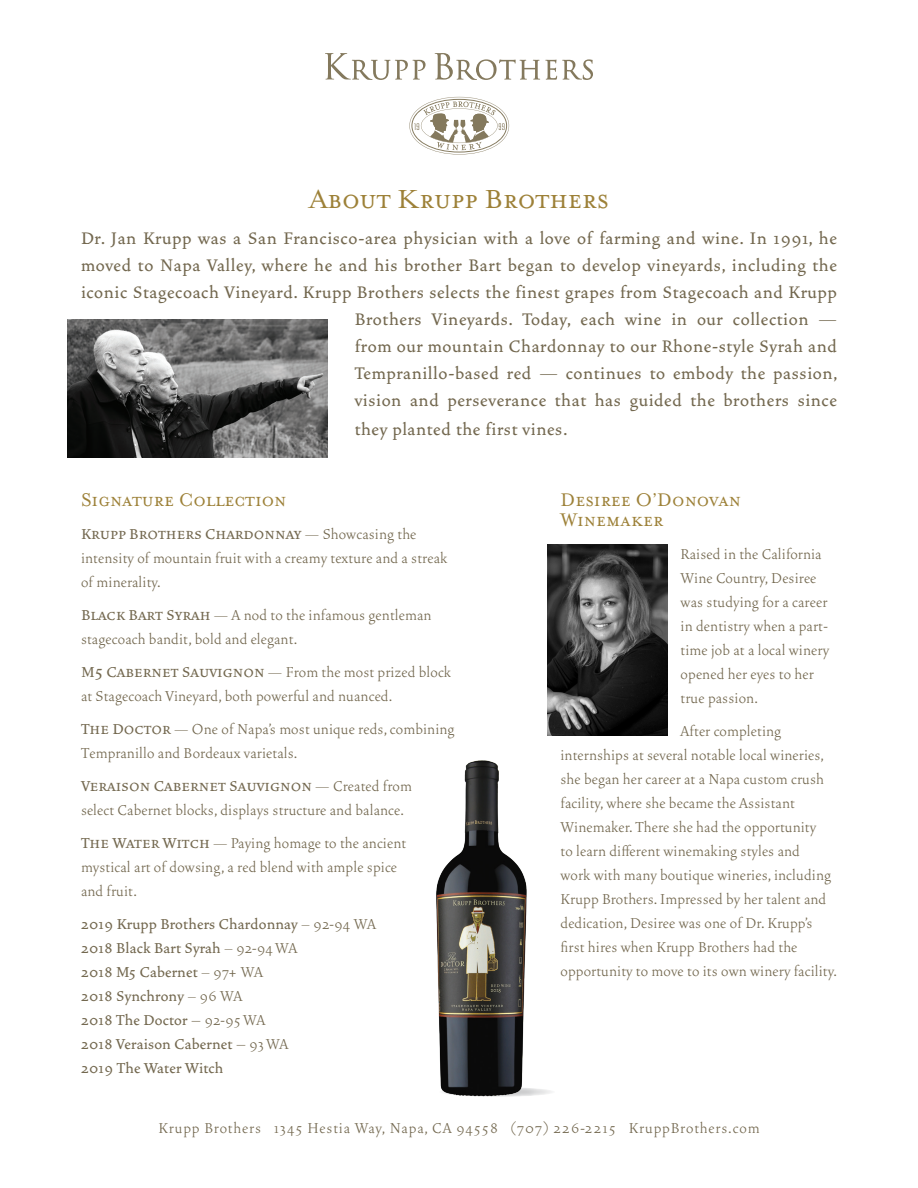
<style>
.page{position:relative;width:918px;height:1188px;background:#fff}
.page>*{position:absolute;margin:0;border:0;box-sizing:border-box;transform-origin:0 0}
.t1{font:30px "Mrs Eaves Small Caps OT";color:#9d8138}
.t2{font:500 21px "Vendetta OT";letter-spacing:.03em;color:#73684f}
.t3{font:21px "Mrs Eaves Small Caps OT";color:#9d8138}
.t4{font:300 18px/24px "Vendetta OT";letter-spacing:.01em;color:#73684f}
.t5{font:500 18px "Vendetta OT";color:#73684f}
.t6{font:300 18px "Vendetta OT";letter-spacing:.05em;color:#73684f}
.s1{font-weight:500}
.s2{font-weight:300}
</style>
<div class="page">
<svg style="left:325px;top:53px;width:101px;height:27px"></svg>
<svg style="left:435px;top:53px;width:158px;height:27px"></svg>
<svg style="left:409px;top:97px;width:100px;height:58px"></svg>
<img style="left:67px;top:320px;width:261px;height:137px">
<svg style="left:439px;top:1087px;width:117px;height:10px"></svg>
<img style="left:436px;top:760px;width:92px;height:336px">
<img style="left:548px;top:545px;width:119px;height:191px">
<p class="t1" style="left:309px;top:183px;width:301px">About Krupp Brothers</p>
<p class="t2" style="left:81px;top:228px;width:757px">Dr. Jan Krupp was a San Francisco-area physician with a love of farming and wine. In 1991, he</p>
<p class="t2" style="left:81px;top:255px;width:757px">moved to Napa Valley, where he and his brother Bart began to develop vineyards, including the</p>
<p class="t2" style="left:81px;top:282px;width:757px">iconic Stagecoach Vineyard. Krupp Brothers selects the finest grapes from Stagecoach and Krupp</p>
<p class="t2" style="left:355px;top:309px;width:484px">Brothers Vineyards. Today, each wine in our collection —</p>
<p class="t2" style="left:355px;top:336px;width:484px">from our mountain Chardonnay to our Rhone-style Syrah and</p>
<p class="t2" style="left:355px;top:363px;width:485px">Tempranillo-based red — continues to embody the passion,</p>
<p class="t2" style="left:355px;top:390px;width:484px">vision and perseverance that has guided the brothers since</p>
<p class="t2" style="left:355px;top:419px;width:214px">they planted the first vines.</p>
<p class="t3" style="left:81px;top:489px;width:207px">Signature Collection</p>
<p class="t4" style="left:81px;top:523px;width:368px"><span class="s1">Krupp Brothers Chardonnay</span> — Showcasing the intensity of mountain fruit with a creamy texture and a streak of minerality.</p>
<p class="t4" style="left:81px;top:604px;width:352px"><span class="s1">Black Bart Syrah</span> — A nod to the infamous gentleman stagecoach bandit, bold and elegant.</p>
<p class="t4" style="left:81px;top:661px;width:372px"><span class="s1">M5 Cabernet Sauvignon</span> — From the most prized block at Stagecoach Vineyard, both powerful and nuanced.</p>
<p class="t4" style="left:81px;top:718px;width:375px"><span class="s1">The Doctor</span> — One of Napa’s most unique reds, combining<br>Tempranillo and Bordeaux varietals.</p>
<p class="t5" style="left:81px;top:777px;width:332px">Veraison Cabernet Sauvignon <span class="s2">— Created from</span></p>
<p class="t4" style="left:81px;top:799px;width:325px">select Cabernet blocks, displays structure and balance.</p>
<p class="t4" style="left:81px;top:832px;width:327px"><span class="s1">The Water Witch</span> — Paying homage to the ancient</p>
<p class="t4" style="left:81px;top:856px;width:318px">mystical art of dowsing, a red blend with ample spice</p>
<p class="t4" style="left:81px;top:880px;width:58px">and fruit.</p>
<p class="t5" style="left:81px;top:915px;width:297px">2019 Krupp Brothers Chardonnay <span class="s2">– 92-94 WA</span></p>
<p class="t5" style="left:81px;top:939px;width:218px">2018 Black Bart Syrah <span class="s2">– 92-94 WA</span></p>
<p class="t5" style="left:81px;top:963px;width:184px">2018 M5 Cabernet <span class="s2">– 97+ WA</span></p>
<p class="t5" style="left:81px;top:987px;width:163px">2018 Synchrony <span class="s2">– 96 WA</span></p>
<p class="t5" style="left:81px;top:1011px;width:186px">2018 The Doctor – <span class="s2">92-95 WA</span></p>
<p class="t5" style="left:81px;top:1035px;width:209px">2018 Veraison Cabernet – <span class="s2">93 WA</span></p>
<p class="t5" style="left:81px;top:1059px;width:144px">2019 The Water Witch</p>
<p class="t3" style="left:561px;top:489px;width:182px">Desiree O’Donovan</p>
<p class="t3" style="left:561px;top:508px;width:104px">Winemaker</p>
<p class="t4" style="left:681px;top:542px;width:150px">Raised in the California<br>Wine Country, Desiree was studying for a career in dentistry when a part&shy;time job at a local winery opened her eyes to her true passion.</p>
<p class="t4" style="left:561px;top:719px;width:278px;text-indent:120px">After completing internships at several notable local wineries, she began her career at a Napa custom crush facility, where she became the Assistant Winemaker. There she had the opportunity<br>to learn different winemaking styles and<br>work with many boutique wineries, including Krupp Brothers. Impressed by her talent and dedication, Desiree was one of Dr. Krupp’s first hires when Krupp Brothers had the opportunity to move to its own winery facility.</p>
<p class="t6" style="left:158px;top:1119px;width:603px">Krupp Brothers 1345 Hestia Way, Napa, CA 94558 (707) 226-2215 KruppBrothers.com</p>
</div>
